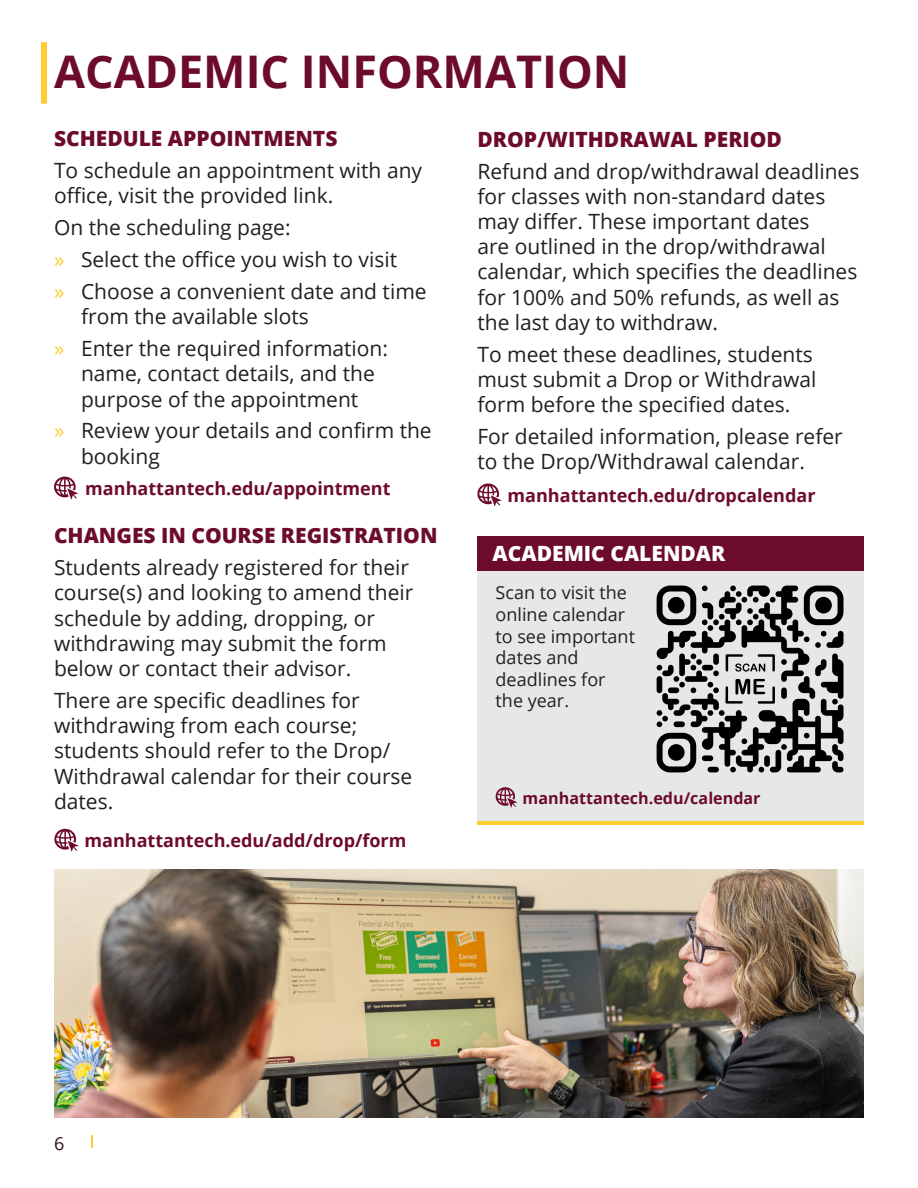
<style>
.page{position:relative;width:918px;height:1188px;background:#fff}
.page>*{position:absolute;margin:0;border:0;box-sizing:border-box;transform-origin:0 0}
.t1{font:700 45px "Open Sans";color:#6d0b2f}
.t2{font:21px/25.2px "Open Sans";color:#231f20}
.t3{font:800 21px "Open Sans";color:#6d0b2f}
.t4{font:800 21px "Open Sans";color:#fff}
.t5{font:700 18px "Open Sans";color:#6d0b2f}
.t6{font:18px/21.6px "Open Sans";color:#231f20}
.t7{font:18px "Open Sans";color:#2f1019}
.t8{font:700 16.05px "Open Sans";color:#6d0b2f}
.s1{color:#fecd33}
</style>
<div class="page">
<svg style="left:91px;top:1135px;width:2px;height:13px"></svg>
<div style="left:41px;top:42px;width:6px;height:62px;background:#fecd33"></div>
<img style="left:54px;top:869px;width:810px;height:249px">
<svg style="left:54px;top:476px;width:24px;height:24px"></svg>
<svg style="left:477px;top:483px;width:25px;height:24px"></svg>
<svg style="left:54px;top:828px;width:25px;height:24px"></svg>
<div style="left:477px;top:536px;width:387px;height:285px;background:#e6e7e9"></div>
<div style="left:477px;top:536px;width:387px;height:35px;background:#6d0b2f"></div>
<hr style="left:477px;top:821px;width:387px;height:4px;background:#fecd33">
<svg style="left:495px;top:787px;width:23px;height:21px"></svg>
<svg style="left:657px;top:586px;width:186px;height:186px"></svg>
<p class="t1" style="left:54px;top:40px;width:577px">ACADEMIC INFORMATION</p>
<p class="t3" style="left:54px;top:122px;width:285px">SCHEDULE APPOINTMENTS</p>
<p class="t2" style="left:54px;top:157px;width:370px">To schedule an appointment with any office, visit the provided link.</p>
<p class="t2" style="left:54px;top:214px;width:238px">On the scheduling page:</p>
<p class="t2" style="left:54px;top:246px;width:345px"><span class="s1">»</span> Select the office you wish to visit</p>
<p class="t2" style="left:81px;top:278px;width:347px;text-indent:-27px"><span class="s1">»</span> Choose a convenient date and time from the available slots</p>
<p class="t2" style="left:81px;top:335px;width:309px;text-indent:-27px"><span class="s1">»</span> Enter the required information: name, contact details, and the purpose of the appointment</p>
<p class="t2" style="left:81px;top:418px;width:352px;text-indent:-27px"><span class="s1">»</span> Review your details and confirm the booking</p>
<p class="t3" style="left:477px;top:123px;width:306px">DROP/WITHDRAWAL PERIOD</p>
<p class="t2" style="left:477px;top:158px;width:383px">Refund and drop/withdrawal deadlines for classes with non-standard dates may differ. These important dates<br>are outlined in the drop/withdrawal calendar, which specifies the deadlines for 100% and 50% refunds, as well as the last day to withdraw.</p>
<p class="t2" style="left:477px;top:341px;width:341px">To meet these deadlines, students must submit a Drop or Withdrawal form before the specified dates.</p>
<p class="t2" style="left:477px;top:423px;width:367px">For detailed information, please refer to the Drop/Withdrawal calendar.</p>
<p class="t5" style="left:85px;top:476px;width:307px">manhattantech.edu/appointment</p>
<p class="t5" style="left:508px;top:483px;width:309px">manhattantech.edu/dropcalendar</p>
<p class="t3" style="left:54px;top:520px;width:385px">CHANGES IN COURSE REGISTRATION</p>
<p class="t2" style="left:54px;top:555px;width:361px">Students already registered for their course(s) and looking to amend their schedule by adding, dropping, or withdrawing may submit the form below or contact their advisor.</p>
<p class="t2" style="left:54px;top:687px;width:360px">There are specific deadlines for withdrawing from each course; students should refer to the Drop/<br>Withdrawal calendar for their course dates.</p>
<p class="t5" style="left:85px;top:828px;width:323px">manhattantech.edu/add/drop/form</p>
<p class="t4" style="left:493px;top:538px;width:234px">ACADEMIC CALENDAR</p>
<p class="t6" style="left:496px;top:582px;width:141px">Scan to visit the online calendar to see important dates and deadlines for the year.</p>
<p class="t8" style="left:523px;top:787px;width:239px">manhattantech.edu/calendar</p>
<p class="t7" style="left:54px;top:1131px;width:12px">6</p>
</div>
